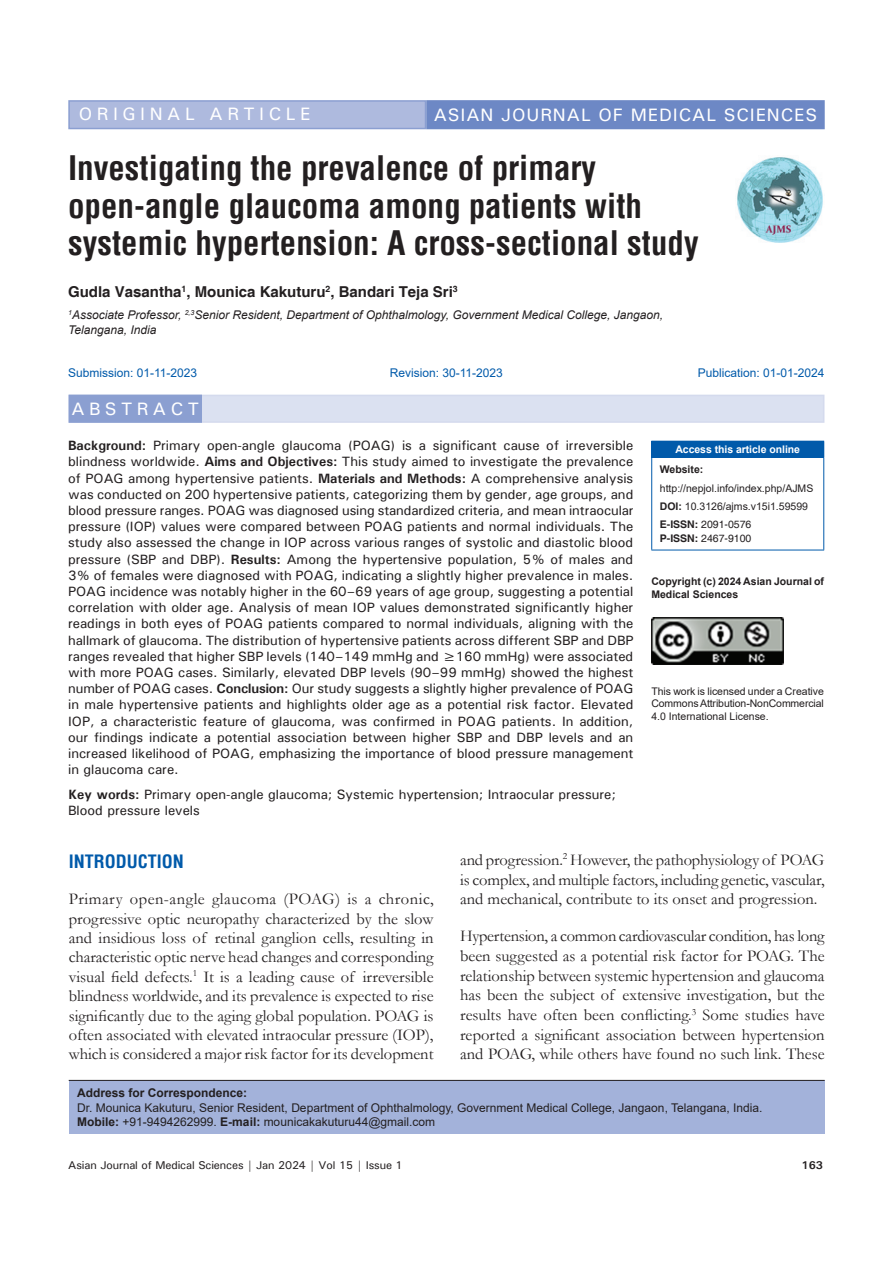
<style>
.page{position:relative;width:893px;height:1263px;background:#fff}
.page>*{position:absolute;margin:0;border:0;box-sizing:border-box;transform-origin:0 0}
.AT{font:700 condensed 33px/37.5px "Helvetica";color:#231f20}
.AH{font:500 18px "Univers";letter-spacing:.05em;color:#fff}
.AH-2{font:500 18px "Univers";letter-spacing:.25em;color:#fff}
.t1{font:700 condensed 18px "Helvetica";color:#015aaa}
.ABSH{font:500 18px "Univers";letter-spacing:.25em;color:#fff}
.TX{font:16.5px/19.4px "Garamond";color:#231f20;text-align:justify}
.AU{font:700 15px "Helvetica";color:#231f20}
.ABS{font:500 13.5px/16.2px "Univers";color:#231f20;text-align:justify}
.KWD{font:500 13.5px/16.2px "Univers";color:#231f20}
.ADD{font:12px/14.4px "Arial";color:#231f20}
.AFF{font:italic 12px/14.4px "Arial";color:#231f20}
.HIS{font:12px "Arial";color:#015aaa}
.t2{font:500 11.25px "Univers";letter-spacing:-.01em;color:#231f20}
.t3{font:700 11.25px "Univers";color:#231f20}
.License{font:10.5px/12.6px "Arial";letter-spacing:-.01em;color:#231f20;text-align:justify}
.License-2{font:700 10.5px/12.6px "Arial";color:#231f20}
.Web{font:10.5px/18.8px "Arial";color:#231f20}
.ISSN{font:10.5px/14.2px "Helvetica";color:#231f20}
.DOI{font:10.5px "Arial";color:#231f20}
.t4{font:700 10.5px "Arial";letter-spacing:-.005em;color:#fff}
.s1{font-weight:700}
</style>
<div class="page">
<div style="left:69px;top:1081px;width:756px;height:53px;background:#a3b2da"></div>
<hr style="left:69px;top:1080px;width:756px;height:1px;background:#231f20">
<img style="left:737px;top:157px;width:86px;height:86px">
<div style="left:69px;top:101px;width:356px;height:28px;background:#aebade"></div>
<div style="left:68px;top:100px;width:358px;height:29px;border:2px solid #8b9fd1"></div>
<div style="left:427px;top:101px;width:397px;height:28px;background:#6d88c5"></div>
<div style="left:426px;top:100px;width:399px;height:29px;border:2px solid #6d88c5"></div>
<div style="left:69px;top:395px;width:755px;height:28px;background:#dbe1f1"></div>
<div style="left:69px;top:395px;width:132px;height:27px;background:#8b9fd1"></div>
<div style="left:68px;top:395px;width:134px;height:28px;border:2px solid #8b9fd1"></div>
<div style="left:652px;top:441px;width:172px;height:16px;background:#015aaa"></div>
<svg style="left:651px;top:442px;width:1px;height:15px"></svg>
<hr style="left:651px;top:441px;width:173px;height:1px;background:#015aaa">
<hr style="left:651px;top:458px;width:1px;height:92px;background:#015aaa">
<hr style="left:651px;top:457px;width:173px;height:1px;background:#015aaa">
<hr style="left:823px;top:458px;width:1px;height:92px;background:#015aaa">
<hr style="left:651px;top:550px;width:173px;height:1px;background:#015aaa">
<img style="left:651px;top:618px;width:132px;height:46px">
<p class="AH-2" style="left:79px;top:103px;width:233px">ORIGINAL ARTICLE</p>
<p class="AH" style="left:434px;top:103px;width:385px">ASIAN JOURNAL OF MEDICAL SCIENCES</p>
<p class="AT" style="left:68px;top:149px;width:632px">Investigating the prevalence of primary open-angle glaucoma among patients with systemic hypertension: A cross-sectional study</p>
<p class="AU" style="left:68px;top:282px;width:391px">Gudla Vasantha<sup>1</sup>, Mounica Kakuturu<sup>2</sup>, Bandari Teja Sri<sup>3</sup></p>
<p class="AFF" style="left:68px;top:308px;width:597px"><sup>1</sup>Associate Professor, <sup>2,3</sup>Senior Resident, Department of Ophthalmology, Government Medical College, Jangaon,<br>Telangana, India</p>
<p class="HIS" style="left:68px;top:364px;width:131px">Submission: 01-11-2023</p>
<p class="HIS" style="left:390px;top:364px;width:115px">Revision: 30-11-2023</p>
<p class="HIS" style="left:698px;top:364px;width:128px">Publication: 01-01-2024</p>
<p class="ABSH" style="left:71px;top:397px;width:129px">ABSTRACT</p>
<p class="ABS" style="left:68px;top:437px;width:567px"><span class="s1">Background:</span> Primary open-angle glaucoma (POAG) is a significant cause of irreversible blindness worldwide. <span class="s1">Aims and Objectives:</span> This study aimed to investigate the prevalence of POAG among hypertensive patients. <span class="s1">Materials and Methods:</span> A comprehensive analysis was conducted on 200 hypertensive patients, categorizing them by gender, age groups, and blood pressure ranges. POAG was diagnosed using standardized criteria, and mean intraocular pressure (IOP) values were compared between POAG patients and normal individuals. The study also assessed the change in IOP across various ranges of systolic and diastolic blood pressure (SBP and DBP). <span class="s1">Results:</span> Among the hypertensive population, 5% of males and 3% of females were diagnosed with POAG, indicating a slightly higher prevalence in males.<br>POAG incidence was notably higher in the 60–69 years of age group, suggesting a potential correlation with older age. Analysis of mean IOP values demonstrated significantly higher readings in both eyes of POAG patients compared to normal individuals, aligning with the hallmark of glaucoma. The distribution of hypertensive patients across different SBP and DBP ranges revealed that higher SBP levels (140–149 mmHg and ≥160 mmHg) were associated with more POAG cases. Similarly, elevated DBP levels (90–99 mmHg) showed the highest number of POAG cases. <span class="s1">Conclusion:</span> Our study suggests a slightly higher prevalence of POAG in male hypertensive patients and highlights older age as a potential risk factor. Elevated IOP, a characteristic feature of glaucoma, was confirmed in POAG patients. In addition, our findings indicate a potential association between higher SBP and DBP levels and an increased likelihood of POAG, emphasizing the importance of blood pressure management in glaucoma care.</p>
<p class="KWD" style="left:68px;top:786px;width:549px"><span class="s1">Key words:</span> Primary open-angle glaucoma; Systemic hypertension; Intraocular pressure;<br>Blood pressure levels</p>
<p class="t4" style="left:675px;top:442px;width:126px">Access this article online</p>
<p class="Web" style="left:660px;top:460px;width:155px"><span class="s1">Website: </span>http://nepjol.info/index.php/AJMS</p>
<p class="DOI" style="left:660px;top:499px;width:150px"><span class="s1">DOI:</span> 10.3126/ajms.v15i1.59599</p>
<p class="ISSN" style="left:660px;top:517px;width:93px"><span class="s1">E-ISSN:</span> 2091-0576<br><span class="s1">P-ISSN:</span> 2467-9100</p>
<p class="License-2" style="left:651px;top:575px;width:174px">Copyright (c) 2024 Asian Journal of<br>Medical Sciences</p>
<p class="License" style="left:651px;top:685px;width:174px">This work is licensed under a Creative Commons Attribution-NonCommercial 4.0 International License.</p>
<h1 class="t1" style="left:69px;top:849px;width:117px">INTRODUCTION</h1>
<p class="TX" style="left:69px;top:889px;width:366px">Primary open-angle glaucoma (POAG) is a chronic, progressive optic neuropathy characterized by the slow and insidious loss of retinal ganglion cells, resulting in characteristic optic nerve head changes and corresponding visual field defects.<sup>1</sup> It is a leading cause of irreversible blindness worldwide, and its prevalence is expected to rise significantly due to the aging global population. POAG is often associated with elevated intraocular pressure (IOP), which is considered a major risk factor for its development</p>
<p class="TX" style="left:460px;top:849px;width:366px">and progression.<sup>2</sup> However, the pathophysiology of POAG is complex, and multiple factors, including genetic, vascular, and mechanical, contribute to its onset and progression.</p>
<p class="TX" style="left:460px;top:926px;width:366px">Hypertension, a common cardiovascular condition, has long been suggested as a potential risk factor for POAG. The relationship between systemic hypertension and glaucoma has been the subject of extensive investigation, but the results have often been conflicting.<sup>3</sup> Some studies have reported a significant association between hypertension and POAG, while others have found no such link. These</p>
<p class="ADD" style="left:77px;top:1086px;width:687px"><span class="s1">Address for Correspondence:<br></span>Dr. Mounica Kakuturu, Senior Resident, Department of Ophthalmology, Government Medical College, Jangaon, Telangana, India.<br><span class="s1">Mobile:</span> +91-9494262999. <span class="s1">E-mail:</span> mounicakakuturu44@gmail.com</p>
<p class="t2" style="left:68px;top:1157px;width:336px">Asian Journal of Medical Sciences | Jan 2024 | Vol 15 | Issue 1</p>
<p class="t3" style="left:802px;top:1158px;width:23px">163</p>
</div>
